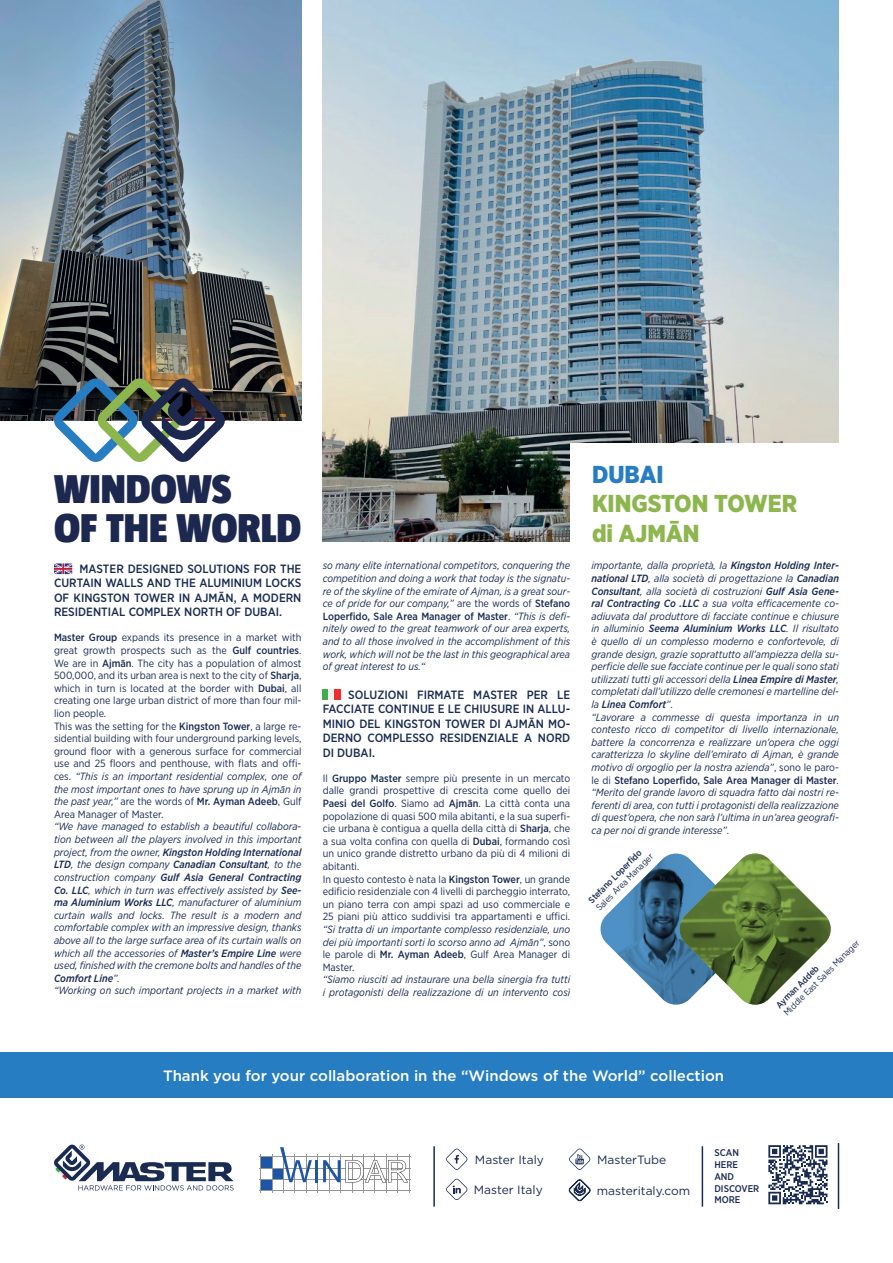
<style>
.page{position:relative;width:893px;height:1263px;background:#fff}
.page>*{position:absolute;margin:0;border:0;box-sizing:border-box;transform-origin:0 0}
.t1{font:900 41.4px/38.5px "Taz";color:#1c284f}
.t2{font:900 24.45px/29.4px "Gotham Narrow";color:#8db64e}
.t3{font:900 24.45px "Gotham Narrow";color:#277dc1}
.t4{font:500 15px "Gotham";color:#fff}
.t5{font:500 12px/14.4px "Gotham Narrow";color:#1a2b52;text-align:justify}
.t6{font:12px "Gotham";color:#1a2b52}
.t7{font:italic 10.5px/12.6px "Gotham Narrow";color:#1a2b52}
.t8{font:10.5px/12.6px "Gotham Narrow";color:#1a2b52}
.t9{font:500 9.75px/11.7px "Gotham Narrow";color:#1a2b52}
.t10{font:9px "Gotham Narrow";color:#1a2b52}
.t11{font:500 9px "Gotham Narrow";color:#1a2b52}
.s1{font-weight:500}
.s2{font-style:italic}
.s3{font-style:normal}
.s4{font-weight:500;font-style:normal}
</style>
<div class="page">
<img style="left:0;top:0;width:301px;height:421px">
<img style="left:323px;top:0;width:516px;height:542px">
<img style="left:53px;top:377px;width:173px;height:85px">
<svg style="left:54px;top:563px;width:18px;height:11px"></svg>
<svg style="left:600px;top:853px;width:231px;height:152px"></svg>
<div style="left:0;top:1052px;width:893px;height:45px;background:#277dc1"></div>
<div style="left:323px;top:689px;width:6px;height:11px;background:#40ae49"></div>
<div style="left:329px;top:689px;width:6px;height:11px;background:#eeeeef"></div>
<div style="left:335px;top:689px;width:6px;height:11px;background:#ee2e2c"></div>
<svg style="left:54px;top:1144px;width:180px;height:46px"></svg>
<hr style="left:838px;top:1143px;width:1px;height:66px;background:#1a2b52">
<hr style="left:702px;top:1146px;width:1px;height:60px;background:#1a2b52">
<hr style="left:433px;top:1146px;width:2px;height:60px;background:#1a2b52">
<div style="left:261px;top:1157px;width:11px;height:11px;background:#1e56a6"></div>
<div style="left:272px;top:1168px;width:11px;height:11px;background:#1e56a6"></div>
<div style="left:261px;top:1179px;width:11px;height:12px;background:#1e56a6"></div>
<hr style="left:259px;top:1157px;width:152px;height:1px;background:#939598">
<hr style="left:259px;top:1168px;width:152px;height:1px;background:#939598">
<hr style="left:259px;top:1179px;width:152px;height:1px;background:#939598">
<hr style="left:259px;top:1191px;width:152px;height:1px;background:#939598">
<hr style="left:261px;top:1155px;width:1px;height:38px;background:#939598">
<hr style="left:272px;top:1155px;width:1px;height:38px;background:#939598">
<hr style="left:283px;top:1155px;width:1px;height:38px;background:#939598">
<hr style="left:295px;top:1155px;width:1px;height:38px;background:#939598">
<hr style="left:306px;top:1155px;width:1px;height:38px;background:#939598">
<hr style="left:318px;top:1155px;width:1px;height:38px;background:#939598">
<hr style="left:329px;top:1155px;width:1px;height:38px;background:#939598">
<hr style="left:340px;top:1155px;width:1px;height:38px;background:#939598">
<hr style="left:352px;top:1155px;width:1px;height:38px;background:#939598">
<hr style="left:363px;top:1155px;width:1px;height:38px;background:#939598">
<hr style="left:375px;top:1155px;width:1px;height:38px;background:#939598">
<hr style="left:386px;top:1155px;width:1px;height:38px;background:#939598">
<hr style="left:398px;top:1155px;width:1px;height:38px;background:#939598">
<hr style="left:409px;top:1155px;width:1px;height:38px;background:#939598">
<svg style="left:280px;top:1147px;width:32px;height:35px"></svg>
<hr style="left:315px;top:1160px;width:3px;height:22px;background:#1e56a6">
<svg style="left:323px;top:1160px;width:85px;height:22px"></svg>
<svg style="left:446px;top:1148px;width:22px;height:22px"></svg>
<svg style="left:446px;top:1179px;width:22px;height:21px"></svg>
<svg style="left:569px;top:1148px;width:22px;height:22px"></svg>
<svg style="left:569px;top:1179px;width:22px;height:22px"></svg>
<div style="left:570px;top:443px;width:284px;height:106px;background:#fff"></div>
<svg style="left:768px;top:1145px;width:59px;height:59px"></svg>
<h1 class="t1" style="left:54px;top:470px;width:249px">WINDOWS<br>OF THE WORLD</h1>
<p class="t5" style="left:54px;top:561px;width:249px;text-indent:26px">MASTER DESIGNED SOLUTIONS FOR THE CURTAIN WALLS AND THE ALUMINIUM LOCKS OF KINGSTON TOWER IN AJMĀN, A MODERN RESIDENTIAL COMPLEX NORTH OF DUBAI.</p>
<p class="t8" style="left:54px;top:631px;width:249px"><span class="s1">Master Group</span> expands its presence in a market with great growth prospects such as the <span class="s1">Gulf countries</span>.<br>We are in <span class="s1">Ajmān</span>. The city has a population of almost 500,000, and its urban area is next to the city of <span class="s1">Sharja</span>, which in turn is located at the border with <span class="s1">Dubai</span>, all creating one large urban district of more than four mil&shy;lion people.<br>This was the setting for the <span class="s1">Kingston Tower</span>, a large re&shy;sidential building with four underground parking levels, ground floor with a generous surface for commercial use and 25 floors and penthouse, with flats and offi&shy;ces. <span class="s2">“This is an important residential complex, one of the most important ones to have sprung up in Ajmān in the past year,”</span> are the words of <span class="s1">Mr. Ayman Adeeb</span>, Gulf Area Manager of Master.</p>
<p class="t7" style="left:54px;top:820px;width:249px">“We have managed to establish a beautiful collabora&shy;tion between all the players involved in this important project, from the owner, <span class="s1">Kingston Holding International LTD</span>, the design company <span class="s1">Canadian Consultant</span>, to the construction company <span class="s1">Gulf Asia General Contracting Co. LLC</span>, which in turn was effectively assisted by <span class="s1">See&shy;ma Aluminium Works LLC</span>, manufacturer of aluminium curtain walls and locks. The result is a modern and comfortable complex with an impressive design, thanks above all to the large surface area of its curtain walls on which all the accessories of <span class="s1">Master’s Empire Line</span> were used, finished with the cremone bolts and handles of the <span class="s1">Comfort Line</span>”.<br>“Working on such important projects in a market with</p>
<p class="t7" style="left:323px;top:559px;width:249px;text-align:justify">so many elite international competitors, conquering the competition and doing a work that today is the signatu&shy;re of the skyline of the emirate of Ajman, is a great sour&shy;ce of pride for our company,” <span class="s3">are the words of</span> <span class="s4">Stefano Loperfido, Sale Area Manager of Master</span><span class="s3">.</span> “This is defi&shy;nitely owed to the great teamwork of our area experts, and to all those involved in the accomplishment of this work, which will not be the last in this geographical area of great interest to us.“</p>
<p class="t5" style="left:323px;top:687px;width:249px;text-indent:26px">SOLUZIONI FIRMATE MASTER PER LE FACCIATE CONTINUE E LE CHIUSURE IN ALLU-MINIO DEL KINGSTON TOWER DI AJMĀN MO-DERNO COMPLESSO RESIDENZIALE A NORD DI DUBAI.</p>
<p class="t8" style="left:323px;top:771px;width:249px">Il <span class="s1">Gruppo Master</span> sempre più presente in un mercato dalle grandi prospettive di crescita come quello dei <span class="s1">Paesi del Golfo</span>. Siamo ad <span class="s1">Ajmān</span>. La città conta una popolazione di quasi 500 mila abitanti, e la sua superfi&shy;cie urbana è contigua a quella della città di <span class="s1">Sharja</span>, che a sua volta confina con quella di <span class="s1">Dubai</span>, formando così un unico grande distretto urbano da più di 4 milioni di abitanti.<br>In questo contesto è nata la <span class="s1">Kingston Tower</span>, un grande edificio residenziale con 4 livelli di parcheggio interrato, un piano terra con ampi spazi ad uso commerciale e 25 piani più attico suddivisi tra appartamenti e uffici.</p>
<p class="t7" style="left:323px;top:923px;width:249px;text-align:justify">“Si tratta di un importante complesso residenziale, uno dei più importanti sorti lo scorso anno ad Ajmān”<span class="s3">, sono le parole di</span> <span class="s4">Mr. Ayman Adeeb</span><span class="s3">, Gulf Area Manager di Master.</span></p>
<p class="t7" style="left:323px;top:973px;width:249px">“Siamo riusciti ad instaurare una bella sinergia fra tutti i protagonisti della realizzazione di un intervento così</p>
<h2 class="t3" style="left:592px;top:458px;width:73px">DUBAI</h2>
<h2 class="t2" style="left:592px;top:489px;width:206px">KINGSTON TOWER di AJMĀN</h2>
<p class="t7" style="left:591px;top:559px;width:249px">importante, dalla proprietà, la <span class="s1">Kingston Holding Inter&shy;national LTD</span>, alla società di progettazione la <span class="s1">Canadian Consultant</span>, alla società di costruzioni <span class="s1">Gulf Asia Gene&shy;ral Contracting Co .LLC</span> a sua volta efficacemente co&shy;adiuvata dal produttore di facciate continue e chiusure in alluminio <span class="s1">Seema Aluminium Works LLC</span>. Il risultato è quello di un complesso moderno e confortevole, di grande design, grazie soprattutto all’ampiezza della su&shy;perficie delle sue facciate continue per le quali sono stati utilizzati tutti gli accessori della <span class="s1">Linea Empire di Master</span>, completati dall’utilizzo delle cremonesi e martelline del&shy;la <span class="s1">Linea Comfort</span>”<span class="s3">.<br></span>“Lavorare a commesse di questa importanza in un contesto ricco di competitor di livello internazionale, battere la concorrenza e realizzare un’opera che oggi caratterizza lo skyline dell’emirato di Ajman, è grande motivo di orgoglio per la nostra azienda”<span class="s3">, sono le paro&shy;le di</span> <span class="s4">Stefano Loperfido, Sale Area Manager di Master</span><span class="s3">. </span>“Merito del grande lavoro di squadra fatto dai nostri re&shy;ferenti di area, con tutti i protagonisti della realizzazione di quest’opera, che non sarà l’ultima in un’area geografi&shy;ca per noi di grande interesse”<span class="s3">.</span></p>
<p class="t11" style="left:586px;top:897px;width:72px;rotate:-45deg">Stefano Loperfi do</p>
<p class="t10" style="left:594px;top:905px;width:78px;rotate:-45deg">Sales Area Manager</p>
<p class="t10" style="left:781px;top:1010px;width:104px;rotate:-45deg">Middle East Sales Manager</p>
<p class="t11" style="left:774px;top:1002px;width:58px;rotate:-45deg">Ayman Addeb</p>
<h3 class="t4" style="left:163px;top:1065px;width:563px">Thank you for your collaboration in the “Windows of the World” collection</h3>
<p class="t6" style="left:475px;top:1152px;width:70px">Master Italy</p>
<p class="t6" style="left:474px;top:1182px;width:70px">Master Italy</p>
<p class="t6" style="left:597px;top:1152px;width:71px">MasterTube</p>
<p class="t6" style="left:597px;top:1183px;width:95px">masteritaly.com</p>
<p class="t9" style="left:714px;top:1147px;width:46px">SCAN<br>HERE<br>AND<br>DISCOVER<br>MORE</p>
</div>
